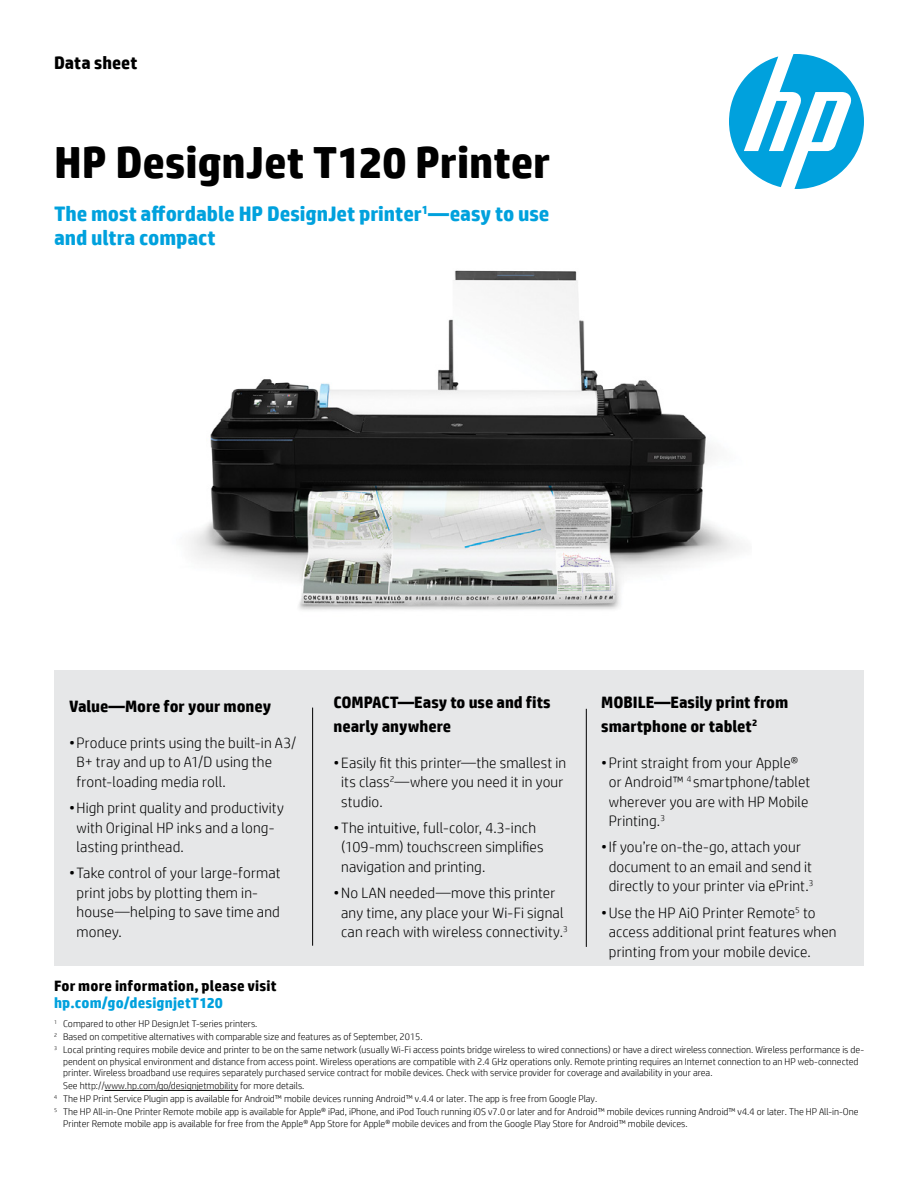
<style>
.page{position:relative;width:918px;height:1188px;background:#fff}
.page>*{position:absolute;margin:0;border:0;box-sizing:border-box;transform-origin:0 0}
.t1{font:700 45px "HP Simplified";color:#000}
.t2{font:700 21px/24px "HP Simplified";color:#00a1dd}
.t3{font:700 18px "HP Simplified";color:#000}
.t4{font:700 16.5px/24px "HP Simplified";color:#000}
.t5{font:300 15px/19.5px "HP Simplified";letter-spacing:.01em;color:#000}
.t6{font:700 15px "HP Simplified";letter-spacing:.01em;color:#000}
.t7{font:700 15px "HP Simplified";letter-spacing:.01em;color:#00a1dd}
.t8{font:300 9.75px/13px "HP Simplified";color:#000}
</style>
<div class="page">
<svg style="left:729px;top:54px;width:135px;height:135px"></svg>
<img style="left:190px;top:270px;width:550px;height:340px">
<hr style="left:105px;top:1090px;width:133px;height:1px;background:#000">
<div style="left:54px;top:671px;width:810px;height:295px;background:#e6e7e8"></div>
<hr style="left:312px;top:708px;width:1px;height:238px;background:#000">
<hr style="left:586px;top:709px;width:1px;height:238px;background:#000">
<h3 class="t3" style="left:54px;top:51px;width:85px">Data sheet</h3>
<h1 class="t1" style="left:54px;top:133px;width:498px">HP DesignJet T120 Printer</h1>
<h2 class="t2" style="left:54px;top:202px;width:497px">The most affordable HP DesignJet printer<sup>1</sup>—easy to use and ultra compact</h2>
<h3 class="t4" style="left:69px;top:695px;width:204px">Value—More for your money</h3>
<h3 class="t5" style="left:77px;top:733px;width:221px;text-indent:-8px">•Produce prints using the built-in A3/<br>B+ tray and up to A1/D using the front-loading media roll.</h3>
<h3 class="t5" style="left:77px;top:798px;width:209px;text-indent:-8px">•High print quality and productivity with Original HP inks and a long&shy;lasting printhead.</h3>
<h3 class="t5" style="left:77px;top:863px;width:206px;text-indent:-8px">•Take control of your large-format print jobs by plotting them in&shy;house—helping to save time and money.</h3>
<h3 class="t6" style="left:54px;top:976px;width:224px">For more information, please visit</h3>
<h3 class="t7" style="left:54px;top:993px;width:170px">hp.com/go/designjetT120</h3>
<h3 class="t4" style="left:334px;top:690px;width:218px">COMPACT—Easy to use and fits nearly anywhere</h3>
<h3 class="t5" style="left:341px;top:752px;width:227px;text-indent:-8px">•Easily fit this printer—the smallest in its class<sup>2</sup>—where you need it in your studio.</h3>
<h3 class="t5" style="left:341px;top:818px;width:204px;text-indent:-8px">•The intuitive, full-color, 4.3-inch (109-mm) touchscreen simplifies navigation and printing.</h3>
<h3 class="t5" style="left:341px;top:883px;width:228px;text-indent:-8px">•No LAN needed—move this printer any time, any place your Wi-Fi signal can reach with wireless connectivity.<sup>3</sup></h3>
<h3 class="t4" style="left:601px;top:690px;width:189px">MOBILE—Easily print from smartphone or tablet<sup>2</sup></h3>
<h3 class="t5" style="left:609px;top:752px;width:203px;text-indent:-8px">•Print straight from your Apple® or Android™ <sup>4</sup> smartphone/tablet wherever you are with HP Mobile<br>Printing.<sup>3</sup></h3>
<h3 class="t5" style="left:609px;top:837px;width:206px;text-indent:-8px">•If you’re on-the-go, attach your document to an email and send it directly to your printer via ePrint.<sup>3</sup></h3>
<h3 class="t5" style="left:609px;top:902px;width:229px;text-indent:-8px">•Use the HP AiO Printer Remote<sup>5</sup> to access additional print features when printing from your mobile device.</h3>
<p class="t8" style="left:54px;top:1017px;width:811px"><sup>1</sup> Compared to other HP DesignJet T-series printers.<br><sup>2</sup> Based on competitive alternatives with comparable size and features as of September, 2015.<br><sup>3</sup> Local printing requires mobile device and printer to be on the same network (usually Wi-Fi access points bridge wireless to wired connections) or have a direct wireless connection. Wireless performance is de-</p>
<p class="t8" style="left:63px;top:1055px;width:797px;line-height:11.7px">pendent on physical environment and distance from access point. Wireless operations are compatible with 2.4 GHz operations only. Remote printing requires an Internet connection to an HP web-connected printer. Wireless broadband use requires separately purchased service contract for mobile devices. Check with service provider for coverage and availability in your area.</p>
<p class="t8" style="left:54px;top:1079px;width:806px;text-indent:9px">See http://www.hp.com/go/designjetmobility for more details.<br><sup>4</sup> The HP Print Service Plugin app is available for Android™ mobile devices running Android™ v.4.4 or later. The app is free from Google Play.<br><sup>5</sup> The HP All-in-One Printer Remote mobile app is available for Apple® iPad, iPhone, and iPod Touch running iOS v7.0 or later and for Android™ mobile devices running Android™ v4.4 or later. The HP All-in-One</p>
<p class="t8" style="left:63px;top:1117px;width:626px">Printer Remote mobile app is available for free from the Apple® App Store for Apple® mobile devices and from the Google Play Store for Android™ mobile devices.</p>
</div>
